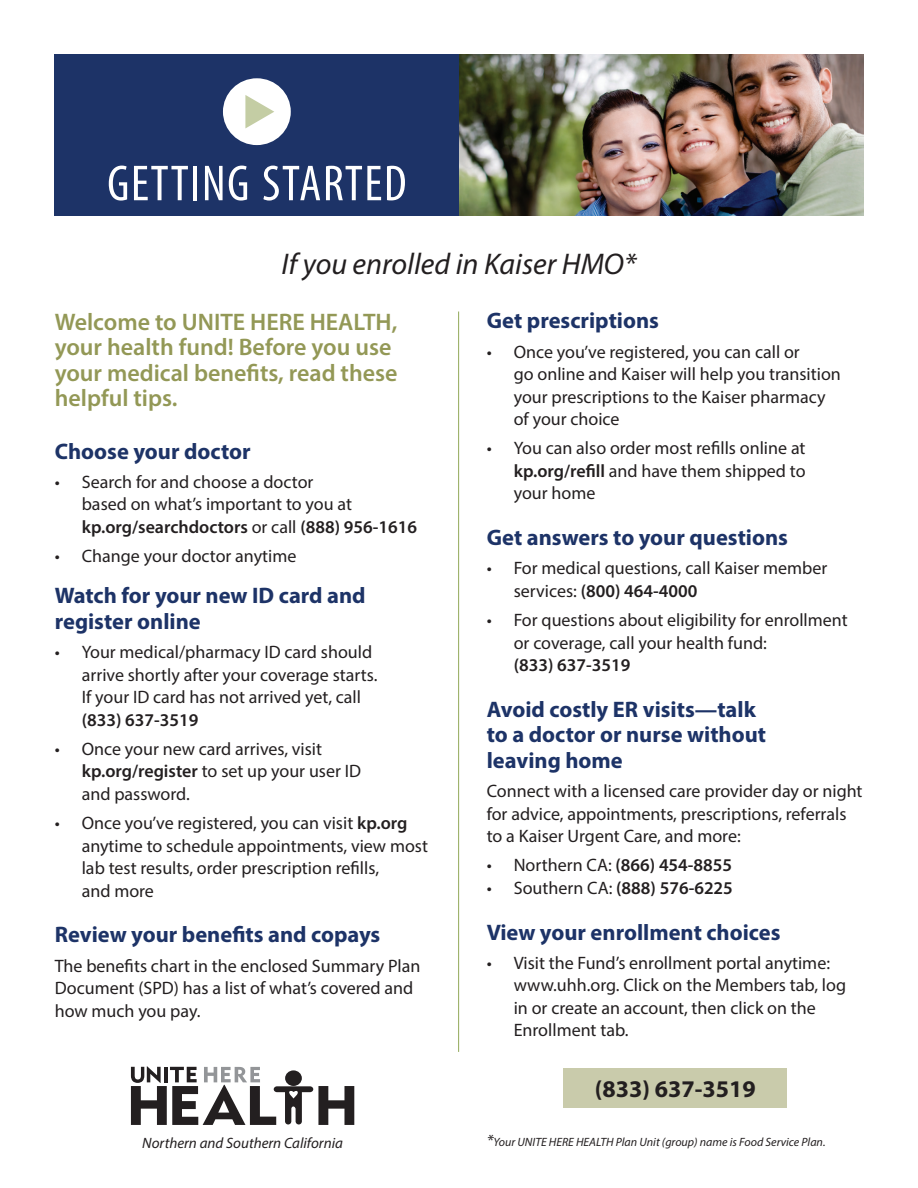
<style>
.page{position:relative;width:918px;height:1188px;background:#fff}
.page>*{position:absolute;margin:0;border:0;box-sizing:border-box;transform-origin:0 0}
.t1{font:condensed 51px "Myriad Pro";letter-spacing:.03em;color:#fff}
.t2{font:italic 30px "Myriad Pro";color:#231f20}
.t3{font:600 24px/25.5px "Myriad Pro";color:#939856}
.t4{font:700 24px "Myriad Pro";color:#231f20}
.t5{font:700 22.5px/25.5px "Myriad Pro";color:#1d3367}
.t6{font:18px/22.5px "Myriad Pro";color:#231f20}
.t7{font:600 18px "Myriad Pro";color:#231f20}
.t8{font:italic 15px "Myriad Pro";color:#231f20}
.t9{font:italic 12px "Myriad Pro";color:#231f20}
.s1{font-weight:600}
.s2{font-weight:400}
.s3{font-size:16.5px}
</style>
<div class="page">
<img style="left:459px;top:54px;width:405px;height:162px">
<div style="left:55px;top:54px;width:404px;height:162px;background:#1d3367"></div>
<div style="left:223px;top:78px;width:68px;height:67px;background:#fff;border-radius:50%"></div>
<svg style="left:245px;top:95px;width:29px;height:33px"></svg>
<hr style="left:458px;top:312px;width:1px;height:740px;background:#92a959">
<svg style="left:131px;top:1066px;width:223px;height:59px"></svg>
<div style="left:564px;top:1068px;width:223px;height:39px;background:#c9cbab"></div>
<p class="t1" style="left:107px;top:153px;width:301px">GETTING STARTED</p>
<p class="t2" style="left:282px;top:245px;width:356px">If you enrolled in Kaiser HMO*</p>
<p class="t3" style="left:55px;top:308px;width:344px">Welcome to UNITE HERE HEALTH, your health fund! Before you use your medical benefits, read these helpful tips.</p>
<p class="t5" style="left:55px;top:437px;width:197px">Choose your doctor</p>
<p class="t6" style="left:82px;top:470px;width:337px;text-indent:-27px">• Search for and choose a doctor<br>based on what’s important to you at <span class="s1">kp.org/searchdoctors</span> or call <span class="s1">(888) 956-1616</span></p>
<p class="t6" style="left:55px;top:544px;width:243px">• Change your doctor anytime</p>
<p class="t5" style="left:55px;top:582px;width:312px">Watch for your new ID card and register online</p>
<p class="t6" style="left:82px;top:640px;width:297px;text-indent:-27px">• Your medical/pharmacy ID card should arrive shortly after your coverage starts.<br>If your ID card has not arrived yet, call <span class="s1">(833) 637-3519</span></p>
<p class="t6" style="left:82px;top:737px;width:281px;text-indent:-27px">• Once your new card arrives, visit <span class="s1">kp.org/register</span> to set up your user ID and password.</p>
<p class="t6" style="left:82px;top:811px;width:348px;text-indent:-27px">• Once you’ve registered, you can visit <span class="s1">kp.org </span>anytime to schedule appointments, view most lab test results, order prescription refills,<br>and more</p>
<p class="t5" style="left:55px;top:921px;width:327px">Review your benefits and copays</p>
<p class="t6" style="left:55px;top:954px;width:367px">The benefits chart in the enclosed Summary Plan<br>Document (SPD) has a list of what’s covered and how much you pay.</p>
<p class="t5" style="left:487px;top:307px;width:174px">Get prescriptions</p>
<p class="t6" style="left:514px;top:340px;width:329px;text-indent:-27px">• Once you’ve registered, you can call or<br>go online and Kaiser will help you transition your prescriptions to the Kaiser pharmacy of your choice</p>
<p class="t6" style="left:514px;top:437px;width:293px;text-align:justify;text-indent:-27px">• You can also order most refills online at <span class="s1">kp.org/refill</span> and have them shipped to your home</p>
<p class="t5" style="left:487px;top:524px;width:303px">Get answers to your questions</p>
<p class="t6" style="left:514px;top:557px;width:315px;text-indent:-27px">• For medical questions, call Kaiser member services: <span class="s1">(800) 464-4000</span></p>
<p class="t6" style="left:514px;top:609px;width:336px;text-indent:-27px">• For questions about eligibility for enrollment or coverage, call your health fund:<br><span class="s1">(833) 637-3519</span></p>
<p class="t5" style="left:487px;top:696px;width:281px">Avoid costly ER visits—talk to a doctor or nurse without leaving home</p>
<p class="t6" style="left:487px;top:780px;width:377px">Connect with a licensed care provider day or night for advice, appointments, prescriptions, referrals to a Kaiser Urgent Care, and more:</p>
<p class="t7" style="left:487px;top:854px;width:247px"><span class="s2">• Northern CA:</span> (866) 454-8855</p>
<p class="t7" style="left:487px;top:876px;width:248px"><span class="s2">• Southern CA:</span> (888) 576-6225</p>
<p class="t5" style="left:487px;top:919px;width:295px">View your enrollment choices</p>
<p class="t6" style="left:514px;top:951px;width:334px;text-indent:-27px">• Visit the Fund’s enrollment portal anytime: www.uhh.org. Click on the Members tab, log in or create an account, then click on the Enrollment tab.</p>
<p class="t8" style="left:142px;top:1134px;width:202px">Northern and Southern California</p>
<p class="t4" style="left:595px;top:1073px;width:162px">(833) 637-3519</p>
<p class="t9" style="left:487px;top:1135px;width:340px"><span class="s3">*</span>Your UNITE HERE HEALTH Plan Unit (group) name is Food Service Plan.</p>
</div>
